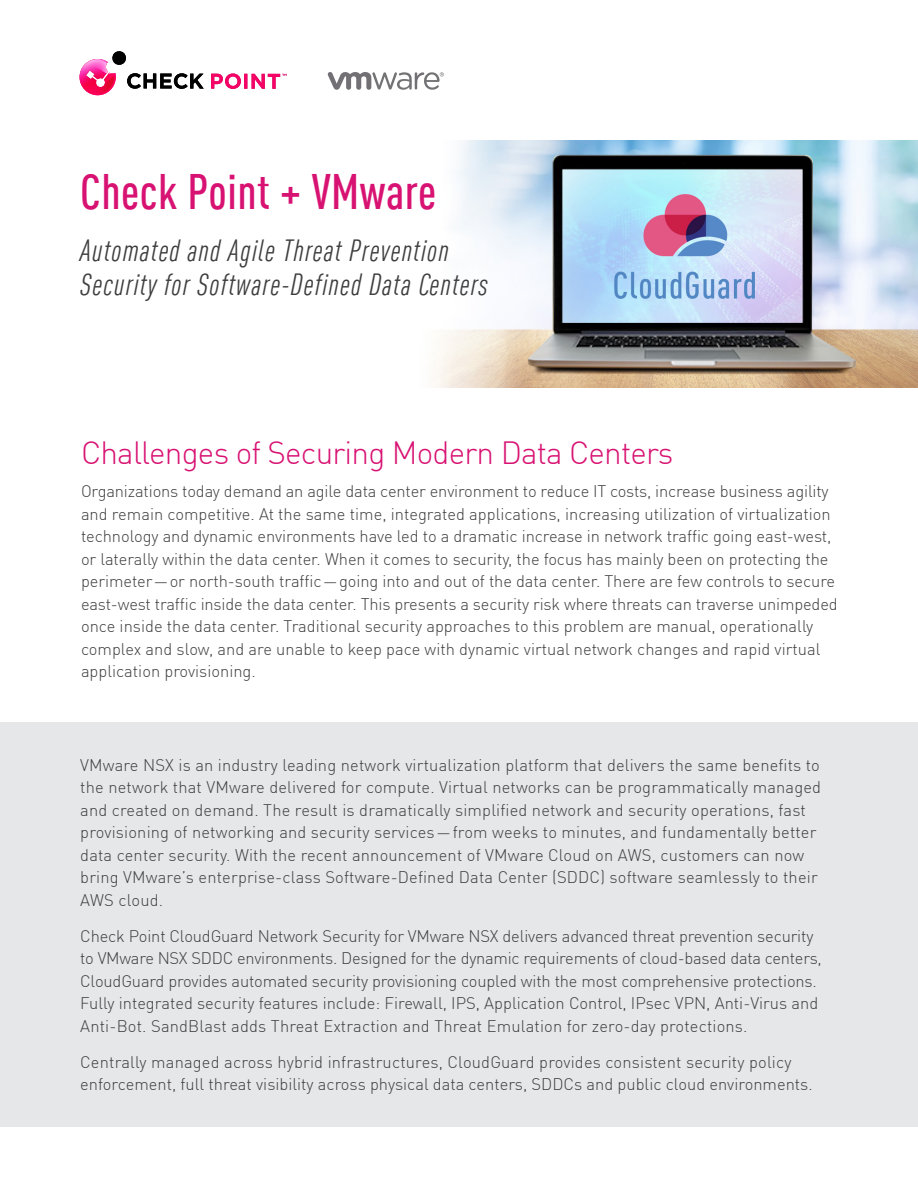
<style>
.page{position:relative;width:918px;height:1188px;background:#fff}
.page>*{position:absolute;margin:0;border:0;box-sizing:border-box;transform-origin:0 0}
.Header_1{font:500 condensed 48.75px "DIN Pro";letter-spacing:.01em;color:#d81272}
.Header_2{font:300 31.5px "DIN Pro";letter-spacing:-.025em;color:#d81272}
.Sub-head_1{font:italic condensed 30px/34.5px "DIN Pro";letter-spacing:.04em;color:#3e3e3f}
.Body_Copy{font:300 16.5px/22.5px "DIN Pro";color:#3e3e3f}
</style>
<div class="page">
<div style="left:0;top:722px;width:918px;height:405px;background:#e6e7e9"></div>
<img style="left:434px;top:140px;width:484px;height:248px">
<svg style="left:211px;top:73px;width:30px;height:16px"></svg>
<hr style="left:244px;top:74px;width:3px;height:15px;background:#da1572">
<svg style="left:80px;top:51px;width:124px;height:44px"></svg>
<svg style="left:252px;top:74px;width:35px;height:15px"></svg>
<svg style="left:327px;top:72px;width:117px;height:18px"></svg>
<p class="Header_1" style="left:80px;top:157px;width:358px">Check Point + VMware</p>
<p class="Sub-head_1" style="left:80px;top:231px;width:409px">Automated and Agile Threat Prevention<br>Security for Software-Defined Data Centers</p>
<p class="Header_2" style="left:81px;top:429px;width:594px">Challenges of Securing Modern Data Centers</p>
<p class="Body_Copy" style="left:81px;top:479px;width:758px">Organizations today demand an agile data center environment to reduce IT costs, increase business agility and remain competitive. At the same time, integrated applications, increasing utilization of virtualization technology and dynamic environments have led to a dramatic increase in network traffic going east-west, or laterally within the data center. When it comes to security, the focus has mainly been on protecting the perimeter—or north-south traffic—going into and out of the data center. There are few controls to secure east-west traffic inside the data center. This presents a security risk where threats can traverse unimpeded once inside the data center. Traditional security approaches to this problem are manual, operationally complex and slow, and are unable to keep pace with dynamic virtual network changes and rapid virtual application provisioning.</p>
<p class="Body_Copy" style="left:80px;top:753px;width:742px">VMware NSX is an industry leading network virtualization platform that delivers the same benefits to the network that VMware delivered for compute. Virtual networks can be programmatically managed and created on demand. The result is dramatically simplified network and security operations, fast provisioning of networking and security services—from weeks to minutes, and fundamentally better data center security. With the recent announcement of VMware Cloud on AWS, customers can now bring VMware’s enterprise-class Software-Defined Data Center (SDDC) software seamlessly to their AWS cloud.</p>
<p class="Body_Copy" style="left:80px;top:924px;width:743px">Check Point CloudGuard Network Security for VMware NSX delivers advanced threat prevention security to VMware NSX SDDC environments. Designed for the dynamic requirements of cloud-based data centers, CloudGuard provides automated security provisioning coupled with the most comprehensive protections.<br>Fully integrated security features include: Firewall, IPS, Application Control, IPsec VPN, Anti-Virus and Anti-Bot. SandBlast adds Threat Extraction and Threat Emulation for zero-day protections.</p>
<p class="Body_Copy" style="left:80px;top:1050px;width:734px">Centrally managed across hybrid infrastructures, CloudGuard provides consistent security policy enforcement, full threat visibility across physical data centers, SDDCs and public cloud environments.</p>
</div>
